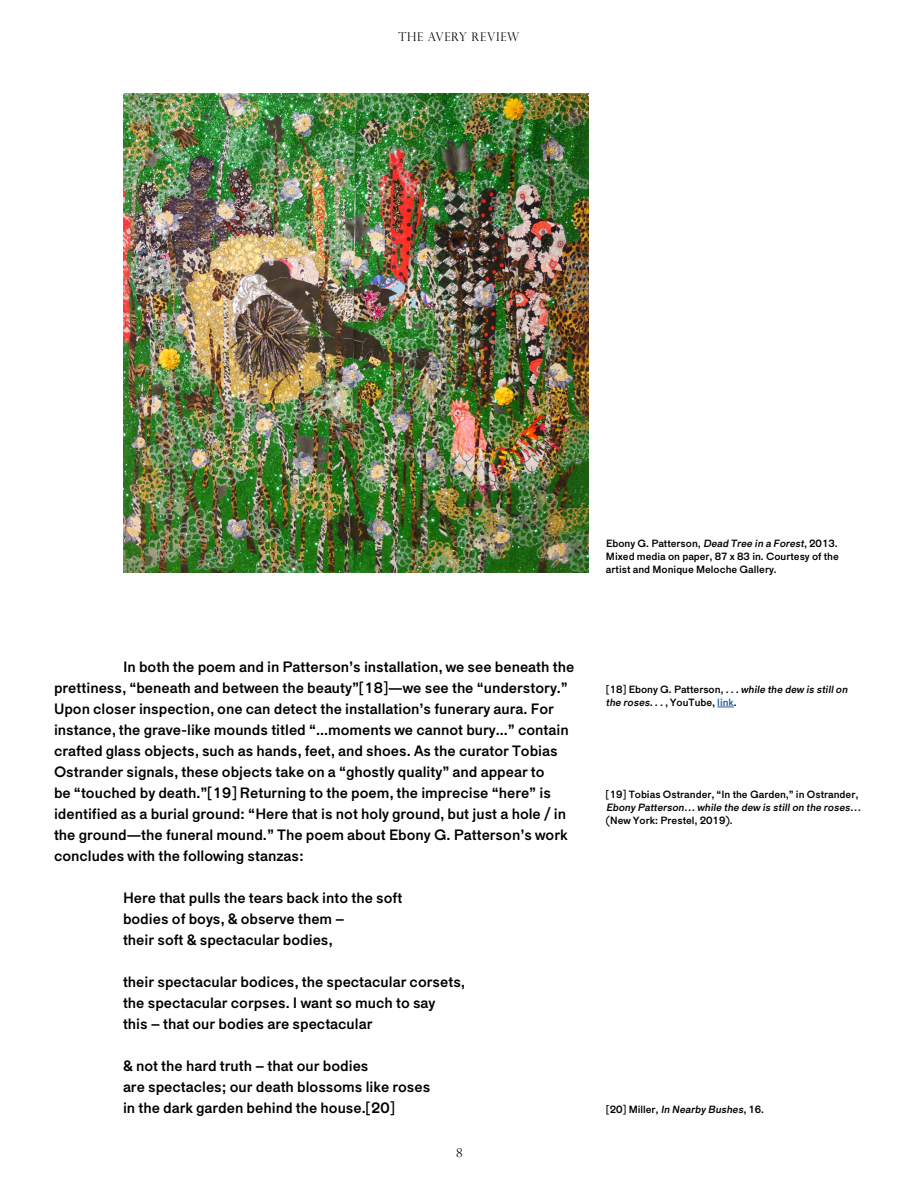
<style>
.page{position:relative;width:918px;height:1188px;background:#fff}
.page>*{position:absolute;margin:0;border:0;box-sizing:border-box;transform-origin:0 0}
.t1{font:15px/21px "Maria Pro";color:#000}
.t2{font:300 12px "Perpetua Titling MT Std";letter-spacing:.06em;color:#000}
.t3{font:10.5px/12.6px "Maria Pro";color:#000;text-align:justify}
.t4{font:italic 10.5px/12.6px "Maria Pro";color:#000}
.s1{font-style:italic}
.s2{font-style:normal}
.s3{font-style:normal;color:#215e9e}
</style>
<div class="page">
<svg style="left:717px;top:707px;width:17px;height:1px"></svg>
<img style="left:123px;top:94px;width:465px;height:479px">
<p class="t2" style="left:399px;top:30px;width:122px">THE AVERY REVIEW</p>
<p class="t3" style="left:606px;top:537px;width:234px">Ebony G. Patterson, <span class="s1">Dead Tree in a Forest</span>, 2013.<br>Mixed media on paper, 87 x 83 in. Courtesy of the artist and Monique Meloche Gallery.</p>
<p class="t1" style="left:54px;top:657px;width:522px;text-indent:69px">In both the poem and in Patterson’s installation, we see beneath the prettiness, “beneath and between the beauty”[18]—we see the “understory.” Upon closer inspection, one can detect the installation’s funerary aura. For instance, the grave-like mounds titled “...moments we cannot bury...” contain crafted glass objects, such as hands, feet, and shoes. As the curator Tobias Ostrander signals, these objects take on a “ghostly quality” and appear to<br>be “touched by death.”[19] Returning to the poem, the imprecise “here” is identified as a burial ground: “Here that is not holy ground, but just a hole / in the ground—the funeral mound.” The poem about Ebony G. Patterson’s work concludes with the following stanzas:</p>
<p class="t1" style="left:123px;top:888px;width:281px">Here that pulls the tears back into the soft bodies of boys, &amp; observe them –<br>their soft &amp; spectacular bodies,</p>
<p class="t1" style="left:123px;top:972px;width:343px">their spectacular bodices, the spectacular corsets, the spectacular corpses. I want so much to say<br>this – that our bodies are spectacular</p>
<p class="t1" style="left:123px;top:1056px;width:309px">&amp; not the hard truth – that our bodies<br>are spectacles; our death blossoms like roses in the dark garden behind the house.[20]</p>
<p class="t2" style="left:456px;top:1146px;width:8px">8</p>
<p class="t4" style="left:606px;top:683px;width:245px"><span class="s2">[18] Ebony G. Patterson,</span> ...while the dew is stillon the roses...<span class="s2">, YouTube,</span> <span class="s3">link</span><span class="s2">. ↩</span></p>
<p class="t3" style="left:606px;top:788px;width:254px">[19] Tobias Ostrander, “In the Garden,” in Ostrander,</p>
<p class="t4" style="left:606px;top:801px;width:259px">Ebony Patterson… while the dew is stillon the roses…</p>
<p class="t3" style="left:606px;top:814px;width:130px">(New York: Prestel, 2019). ↩</p>
<p class="t3" style="left:606px;top:1103px;width:162px">[20 ] M i l l e r , <span class="s1">In Nearby Bushes</span>, 1 6 . ↩</p>
</div>
